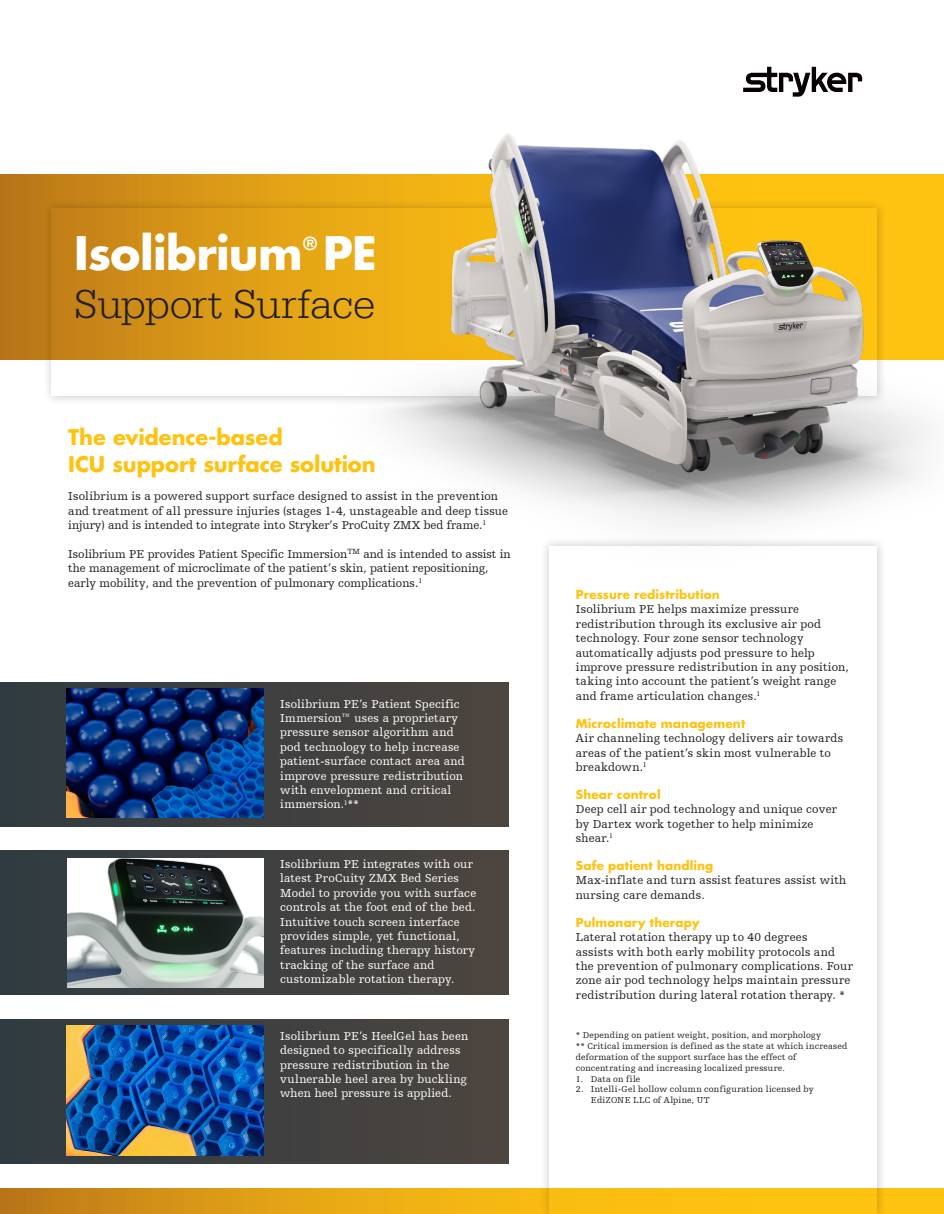
<style>
.page{position:relative;width:944px;height:1214px;background:#fff}
.page>*{position:absolute;margin:0;border:0;box-sizing:border-box;transform-origin:0 0}
.t1{font:700 45px "Futura For Stryker";letter-spacing:-.015em;color:#fff}
.t2{font:300 42px "Egyptienne URW";letter-spacing:-.01em;color:#231f20}
.t3{font:700 21px/27px "Futura For Stryker";letter-spacing:-.005em;color:#fec210}
.t4{font:700 17.55px "Futura For Stryker";color:#fff}
.t5{font:12px/14.4px "Humanist Slabserif 712 BT";letter-spacing:.01em;color:#231f20}
.t6{font:12px/14.4px "Humanist Slabserif 712 BT";letter-spacing:.015em;color:#fff}
.t7{font:700 12px "Futura For Stryker";letter-spacing:.01em;color:#fec210}
.t8{font:9px/10.8px "Humanist Slabserif 712 BT";letter-spacing:.025em;color:#231f20}
</style>
<div class="page">
<svg style="left:0;top:1188px;width:944px;height:26px;background:#e0a115"></svg>
<svg style="left:0;top:175px;width:318px;height:185px;background:#c58317"></svg>
<div style="left:42px;top:198px;width:845px;height:208px;background:#231f20;opacity:.25"></div>
<svg style="left:52px;top:208px;width:266px;height:188px"></svg>
<div style="left:0;top:682px;width:508px;height:144px;background:linear-gradient(to right,#303b42,#4d443f)"></div>
<div style="left:0;top:850px;width:508px;height:144px;background:linear-gradient(to right,#2f3b41,#4d453f)"></div>
<svg style="left:0;top:1019px;width:508px;height:144px;background:#414140"></svg>
<div style="left:540px;top:536px;width:347px;height:678px;background:#231f20;opacity:.25"></div>
<div style="left:549px;top:546px;width:328px;height:668px;background:#fff"></div>
<svg style="left:743px;top:67px;width:119px;height:27px"></svg>
<img style="left:67px;top:688px;width:197px;height:130px">
<img style="left:67px;top:1025px;width:197px;height:130px">
<img style="left:318px;top:94px;width:625px;height:471px">
<img style="left:68px;top:857px;width:196px;height:130px">
<h1 class="t1" style="left:74px;top:223px;width:230px">Isolibrium</h1>
<h3 class="t4" style="left:303px;top:231px;width:15px">®</h3>
<h1 class="t1" style="left:323px;top:223px;width:55px">PE</h1>
<h2 class="t2" style="left:74px;top:280px;width:303px">Support Surface</h2>
<h3 class="t3" style="left:68px;top:423px;width:309px">The evidence-based<br>ICU support surface solution</h3>
<p class="t5" style="left:68px;top:489px;width:441px">Isolibrium is a powered support surface designed to assist in the prevention and treatment of all pressure injuries (stages 1-4, unstageable and deep tissue injury) and is intended to integrate into Stryker’s ProCuity ZMX bed frame.<sup>1</sup></p>
<p class="t5" style="left:68px;top:546px;width:444px">Isolibrium PE provides Patient Specific Immersion<sup>TM</sup> and is intended to assist in the management of microclimate of the patient’s skin, patient repositioning, early mobility, and the prevention of pulmonary complications.<sup>1</sup></p>
<p class="t6" style="left:280px;top:696px;width:186px">Isolibrium PE’s Patient Specific<br>Immersion™ uses a proprietary pressure sensor algorithm and pod technology to help increase patient-surface contact area and improve pressure redistribution with envelopment and critical immersion.<sup>1</sup>**</p>
<p class="t6" style="left:280px;top:856px;width:197px">Isolibrium PE integrates with our latest ProCuity ZMX Bed Series Model to provide you with surface controls at the foot end of the bed.<br>Intuitive touch screen interface provides simple, yet functional, features including therapy history tracking of the surface and customizable rotation therapy.</p>
<p class="t6" style="left:280px;top:1028px;width:190px">Isolibrium PE’s HeelGel has been designed to specifically address pressure redistribution in the vulnerable heel area by buckling when heel pressure is applied.</p>
<p class="t7" style="left:576px;top:586px;width:145px">Pressure redistribution</p>
<p class="t5" style="left:576px;top:602px;width:274px">Isolibrium PE helps maximize pressure redistribution through its exclusive air pod technology. Four zone sensor technology automatically adjusts pod pressure to help improve pressure redistribution in any position, taking into account the patient’s weight range and frame articulation changes.<sup>1</sup></p>
<p class="t7" style="left:576px;top:715px;width:171px">Microclimate management</p>
<p class="t5" style="left:576px;top:730px;width:269px">Air channeling technology delivers air towards areas of the patient’s skin most vulnerable to breakdown.<sup>1</sup></p>
<p class="t7" style="left:576px;top:786px;width:86px">Shear control</p>
<p class="t5" style="left:576px;top:802px;width:262px">Deep cell air pod technology and unique cover by Dartex work together to help minimize shear.<sup>1</sup></p>
<p class="t7" style="left:576px;top:857px;width:139px">Safe patient handling</p>
<p class="t5" style="left:576px;top:873px;width:272px">Max-inflate and turn assist features assist with nursing care demands.</p>
<p class="t7" style="left:576px;top:914px;width:125px">Pulmonary therapy</p>
<p class="t5" style="left:576px;top:929px;width:278px">Lateral rotation therapy up to 40 degrees<br>assists with both early mobility protocols and the prevention of pulmonary complications. Four zone air pod technology helps maintain pressure redistribution during lateral rotation therapy. *</p>
<p class="t8" style="left:576px;top:1029px;width:273px">* Depending on patient weight, position, and morphology<br>** Critical immersion is defined as the state at which increased deformation of the support surface has the effect of concentrating and increasing localized pressure.</p>
<p class="t8" style="left:576px;top:1073px;width:66px">1. Data on file</p>
<p class="t8" style="left:591px;top:1083px;width:224px;text-indent:-15px">2. Intelli-Gel hollow column configuration licensed by<br>EdiZONE LLC of Alpine, UT</p>
</div>
